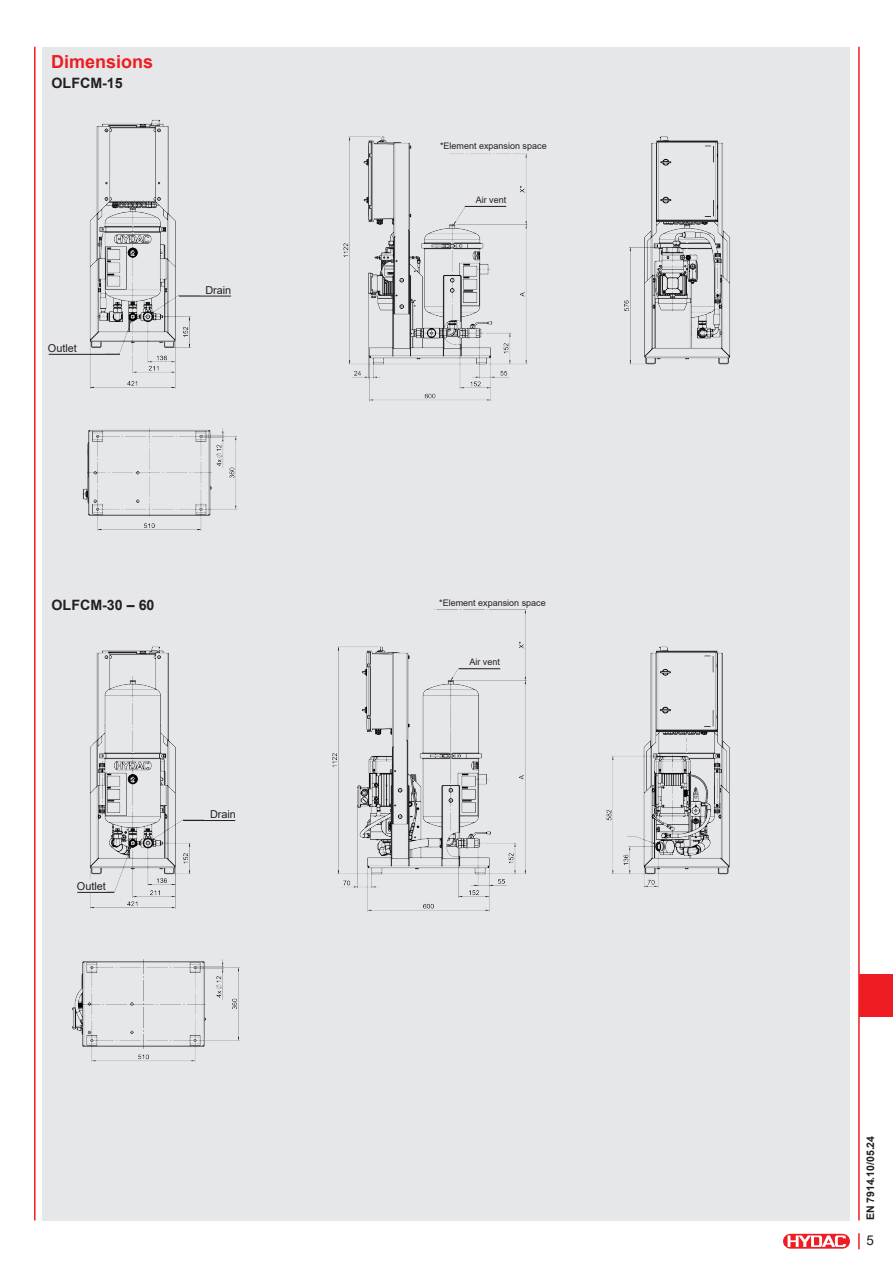
<style>
.page{position:relative;width:893px;height:1263px;background:#fff}
.page>*{position:absolute;margin:0;border:0;box-sizing:border-box;transform-origin:0 0}
.t1{font:700 18px "Arial";color:#ee1d23}
.t2{font:700 14.25px "Arial";color:#231f20}
.t3{font:13.5px "Arial";color:#231f20}
.t4{font:10.8px "Arial";color:#231f20}
.t5{font:700 10.5px "Arial";color:#231f20}
.t6{font:9px "Arial";color:#231f20}
</style>
<div class="page">
<hr style="left:34px;top:47px;width:2px;height:1173px;background:#ee1d23">
<hr style="left:858px;top:47px;width:2px;height:1173px;background:#ee1d23">
<div style="left:782px;top:1233px;width:68px;height:16px;border:1px solid #fff;border-radius:7px"></div>
<svg style="left:783px;top:1234px;width:67px;height:14px"></svg>
<svg style="left:788px;top:1235px;width:58px;height:12px"></svg>
<svg style="left:858px;top:1233px;width:2px;height:16px"></svg>
<div style="left:859px;top:974px;width:34px;height:42px;background:#ee1d23"></div>
<div style="left:43px;top:47px;width:807px;height:1173px;background:#e6e7e9"></div>
<img style="left:624px;top:136px;width:106px;height:229px">
<img style="left:82px;top:428px;width:155px;height:103px">
<img style="left:343px;top:136px;width:185px;height:266px">
<hr style="left:465px;top:206px;width:41px;height:1px;background:#231f20">
<img style="left:606px;top:646px;width:124px;height:242px">
<img style="left:90px;top:646px;width:115px;height:263px">
<hr style="left:183px;top:820px;width:52px;height:1px;background:#231f20">
<div style="left:69px;top:880px;width:37px;height:12px;background:#e6e7e9"></div>
<hr style="left:77px;top:892px;width:37px;height:1px;background:#231f20">
<img style="left:78px;top:120px;width:127px;height:269px">
<hr style="left:179px;top:296px;width:52px;height:1px;background:#231f20">
<hr style="left:49px;top:354px;width:71px;height:1px;background:#231f20">
<img style="left:332px;top:609px;width:195px;height:303px">
<div style="left:469px;top:656px;width:53px;height:12px;background:#e6e7e9"></div>
<hr style="left:459px;top:668px;width:41px;height:1px;background:#231f20">
<img style="left:72px;top:959px;width:168px;height:103px">
<h1 class="t1" style="left:51px;top:49px;width:104px">Dimensions</h1>
<h2 class="t2" style="left:52px;top:73px;width:73px">OLFCM-15</h2>
<p class="t4" style="left:48px;top:341px;width:31px">Outlet</p>
<p class="t4" style="left:205px;top:282px;width:27px">Drain</p>
<h2 class="t2" style="left:52px;top:595px;width:104px">OLFCM-30 – 60</h2>
<p class="t4" style="left:77px;top:879px;width:31px">Outlet</p>
<p class="t4" style="left:210px;top:807px;width:27px">Drain</p>
<p class="t6" style="left:440px;top:140px;width:108px">*Element expansion space</p>
<p class="t6" style="left:476px;top:193px;width:32px">Air vent</p>
<p class="t6" style="left:439px;top:597px;width:108px">*Element expansion space</p>
<p class="t6" style="left:469px;top:656px;width:32px">Air vent</p>
<p class="t5" style="left:863px;top:1220px;width:86px;rotate:-90deg">EN 7914.10/05.24</p>
<h3 class="t3" style="left:866px;top:1231px;width:9px">5</h3>
</div>
